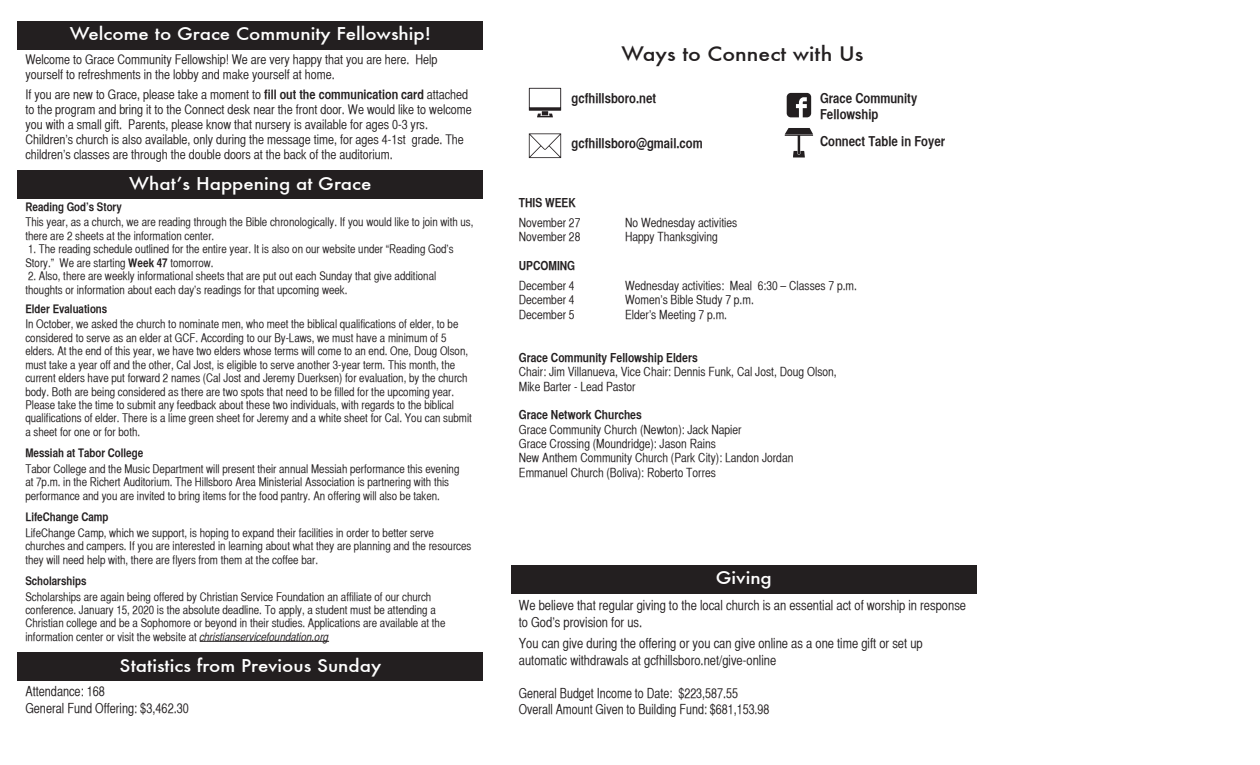
<style>
.page{position:relative;width:1260px;height:765px;background:#fff}
.page>*{position:absolute;margin:0;border:0;box-sizing:border-box;transform-origin:0 0}
.t1{font:500 19.5px "Futura";color:#231f20;scale:1.09 1}
.t2{font:500 17.25px "Futura";color:#fff;scale:1.09 1}
.t3{font:13.75px/16.5px "Helvetica CY Plain";color:#231f20}
.t4{font:13.75px "Helvetica CY Plain";color:#231f20;scale:.95 1}
.t5{font:13.75px "Helvetica CY Bold";color:#231f20}
.t6{font:13.12px/15px "Helvetica CY Plain";color:#231f20}
.t7{font:12.5px "Helvetica CY Plain";color:#231f20}
.t8{font:12.5px "Helvetica CY Bold";color:#231f20}
.t9{font:11.88px/13.5px "Helvetica CY Plain";color:#231f20}
.t10{font:11.88px "Helvetica CY Bold";color:#231f20}
.s1{font-family:"Helvetica CY Bold"}
.s2{font-family:"Helvetica CY Oblique"}
</style>
<div class="page">
<div style="left:18px;top:21px;width:465px;height:29px;background:#231f20"></div>
<div style="left:18px;top:171px;width:465px;height:28px;background:#231f20"></div>
<div style="left:18px;top:653px;width:465px;height:28px;background:#231f20"></div>
<div style="left:511px;top:565px;width:465px;height:29px;background:#231f20"></div>
<hr style="left:200px;top:641px;width:129px;height:1px;background:#231f20">
<svg style="left:529px;top:133px;width:32px;height:25px"></svg>
<svg style="left:787px;top:93px;width:24px;height:24px"></svg>
<svg style="left:529px;top:88px;width:32px;height:29px"></svg>
<svg style="left:785px;top:128px;width:28px;height:30px"></svg>
<p class="t2" style="left:70px;top:22px;width:333px">Welcome to Grace Community Fellowship!</p>
<p class="t6" style="left:25px;top:52px;width:414px">Welcome to Grace Community Fellowship! We are very happy that you are here. Help yourself to refreshments in the lobby and make yourself at home.</p>
<p class="t6" style="left:25px;top:87px;width:448px">If you are new to Grace, please take a moment to <span class="s1">fill out the communication card</span> attached to the program and bring it to the Connect desk near the front door. We would like to welcome you with a small gift. Parents, please know that nursery is available for ages 0-3 yrs.<br>Children’s church is also available, only during the message time, for ages 4-1st grade. The children’s classes are through the double doors at the back of the auditorium.</p>
<p class="t2" style="left:129px;top:171px;width:224px">What’s Happening at Grace</p>
<p class="t10" style="left:25px;top:199px;width:98px">Reading God’s Story</p>
<p class="t9" style="left:25px;top:215px;width:450px">This year, as a church, we are reading through the Bible chronologically. If you would like to join with us, there are 2 sheets at the information center.</p>
<p class="t9" style="left:25px;top:242px;width:430px">1. The reading schedule outlined for the entire year. It is also on our website under “Reading God’s<br>Story.” We are starting <span class="s1">Week 47</span> tomorrow.</p>
<p class="t9" style="left:25px;top:269px;width:412px">2. Also, there are weekly informational sheets that are put out each Sunday that give additional thoughts or information about each day’s readings for that upcoming week.</p>
<p class="t10" style="left:25px;top:301px;width:83px">Elder Evaluations</p>
<p class="t9" style="left:25px;top:317px;width:448px">In October, we asked the church to nominate men, who meet the biblical qualifications of elder, to be considered to serve as an elder at GCF. According to our By-Laws, we must have a minimum of 5 elders. At the end of this year, we have two elders whose terms will come to an end. One, Doug Olson, must take a year off and the other, Cal Jost, is eligible to serve another 3-year term. This month, the current elders have put forward 2 names (Cal Jost and Jeremy Duerksen) for evaluation, by the church body. Both are being considered as there are two spots that need to be filled for the upcoming year.<br>Please take the time to submit any feedback about these two individuals, with regards to the biblical qualifications of elder. There is a lime green sheet for Jeremy and a white sheet for Cal. You can submit a sheet for one or for both.</p>
<p class="t10" style="left:25px;top:446px;width:120px">Messiah at Tabor College</p>
<p class="t9" style="left:25px;top:462px;width:436px">Tabor College and the Music Department will present their annual Messiah performance this evening at 7p.m. in the Richert Auditorium. The Hillsboro Area Ministerial Association is partnering with this performance and you are invited to bring items for the food pantry. An offering will also be taken.</p>
<p class="t10" style="left:25px;top:510px;width:85px">LifeChange Camp</p>
<p class="t9" style="left:25px;top:526px;width:448px">LifeChange Camp, which we support, is hoping to expand their facilities in order to better serve churches and campers. If you are interested in learning about what they are planning and the resources they will need help with, there are flyers from them at the coffee bar.</p>
<p class="t10" style="left:25px;top:573px;width:63px">Scholarships</p>
<p class="t9" style="left:25px;top:590px;width:422px">Scholarships are again being offered by Christian Service Foundation an affiliate of our church conference. January 15, 2020 is the absolute deadline. To apply, a student must be attending a Christian college and be a Sophomore or beyond in their studies. Applications are available at the information center or visit the website at <span class="s2">christianservicefoundation.org</span></p>
<p class="t2" style="left:119px;top:653px;width:242px">Statistics from Previous Sunday</p>
<p class="t3" style="left:25px;top:683px;width:81px">Attendance: 168</p>
<p class="t3" style="left:25px;top:700px;width:165px">General Fund Offering: $3,462.30</p>
<p class="t1" style="left:621px;top:40px;width:223px">Ways to Connect with Us</p>
<p class="t5" style="left:572px;top:90px;width:86px">gcfhillsboro.net</p>
<p class="t5" style="left:572px;top:135px;width:133px">gcfhillsboro@gmail.com</p>
<p class="t5" style="left:820px;top:90px;width:99px">Grace Community</p>
<p class="t5" style="left:820px;top:106px;width:60px">Fellowship</p>
<p class="t5" style="left:820px;top:133px;width:127px">Connect Table in Foyer</p>
<p class="t8" style="left:519px;top:195px;width:58px">THIS WEEK</p>
<p class="t7" style="left:519px;top:215px;width:63px">November 27</p>
<p class="t7" style="left:625px;top:215px;width:114px">No Wednesday activities</p>
<p class="t7" style="left:519px;top:230px;width:63px">November 28</p>
<p class="t7" style="left:625px;top:230px;width:94px">Happy Thanksgiving</p>
<p class="t8" style="left:519px;top:258px;width:58px">UPCOMING</p>
<p class="t7" style="left:519px;top:278px;width:57px">December 4</p>
<p class="t7" style="left:625px;top:278px;width:233px">Wednesday activities: Meal 6:30 – Classes 7 p.m.</p>
<p class="t7" style="left:519px;top:293px;width:57px">December 4</p>
<p class="t7" style="left:625px;top:293px;width:130px">Women’s Bible Study 7 p.m.</p>
<p class="t7" style="left:519px;top:307px;width:57px">December 5</p>
<p class="t7" style="left:625px;top:307px;width:103px">Elder’s Meeting 7 p.m.</p>
<p class="t8" style="left:519px;top:350px;width:180px">Grace Community Fellowship Elders</p>
<p class="t7" style="left:519px;top:365px;width:319px">Chair: Jim Villanueva, Vice Chair: Dennis Funk, Cal Jost, Doug Olson,</p>
<p class="t7" style="left:519px;top:379px;width:118px">Mike Barter - Lead Pastor</p>
<p class="t8" style="left:519px;top:407px;width:125px">Grace Network Churches</p>
<p class="t7" style="left:519px;top:422px;width:224px">Grace Community Church (Newton): Jack Napier</p>
<p class="t7" style="left:519px;top:437px;width:199px">Grace Crossing (Moundridge): Jason Rains</p>
<p class="t7" style="left:519px;top:451px;width:276px">New Anthem Community Church (Park City): Landon Jordan</p>
<p class="t7" style="left:519px;top:465px;width:199px">Emmanuel Church (Boliva): Roberto Torres</p>
<p class="t2" style="left:716px;top:566px;width:53px">Giving</p>
<p class="t3" style="left:519px;top:597px;width:449px">We believe that regular giving to the local church is an essential act of worship in response to God’s provision for us.</p>
<p class="t3" style="left:519px;top:635px;width:405px">You can give during the offering or you can give online as a one time gift or set up automatic withdrawals at gcfhillsboro.net/give-online</p>
<p class="t4" style="left:519px;top:685px;width:232px">General Budget Income to Date: $223,587.55</p>
<p class="t4" style="left:519px;top:702px;width:265px">Overall Amount Given to Building Fund: $681,153.98</p>
</div>
